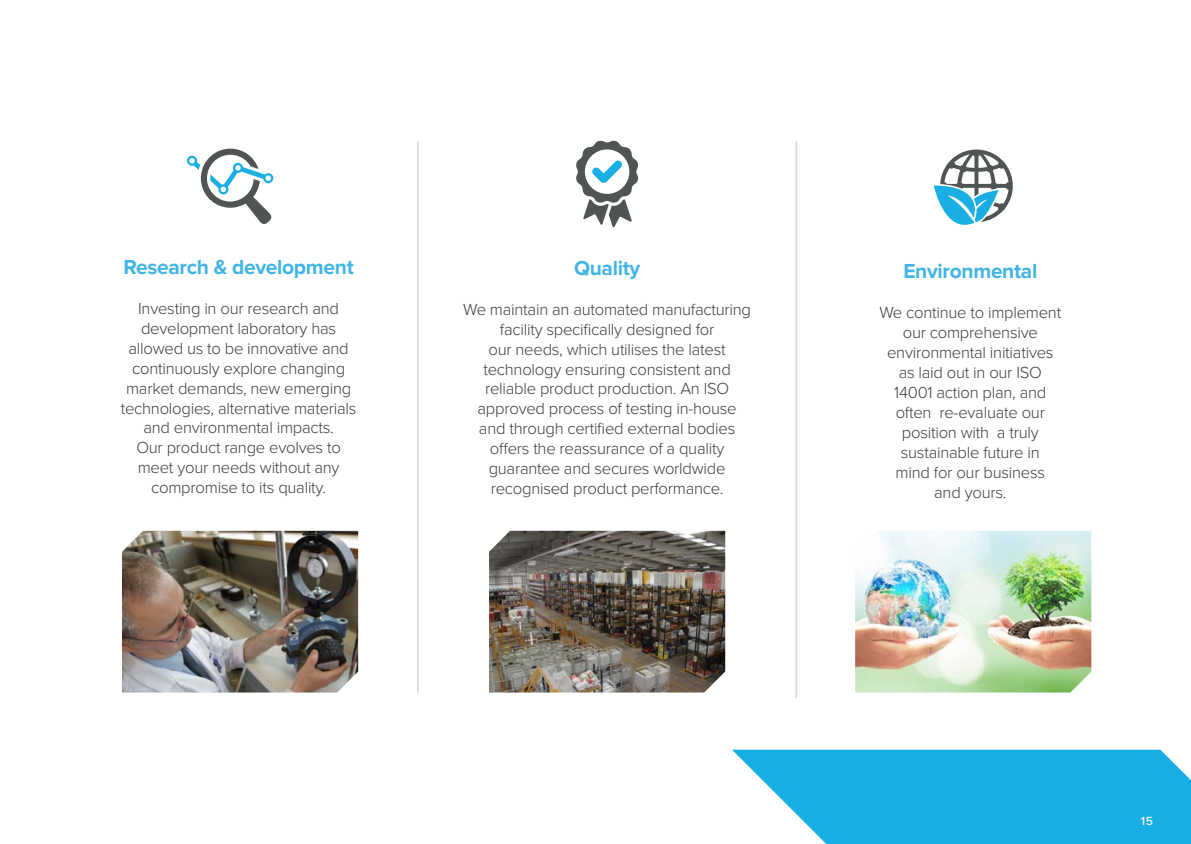
<style>
.page{position:relative;width:1191px;height:844px;background:#fff}
.page>*{position:absolute;margin:0;border:0;box-sizing:border-box;transform-origin:0 0}
.t1{font:700 21px "Proxima Nova";letter-spacing:-.015em;color:#41b4e6}
.t2{font:300 16.62px/19.9px "Proxima Nova";letter-spacing:-.015em;color:#3e3e3f;text-align:center}
.t3{font:500 12.25px "Proxima Nova";color:#fff}
</style>
<div class="page">
<svg style="left:732px;top:749px;width:459px;height:94px;background:#33b7e7"></svg>
<svg style="left:187px;top:149px;width:87px;height:75px"></svg>
<svg style="left:576px;top:140px;width:62px;height:88px"></svg>
<svg style="left:933px;top:149px;width:79px;height:76px"></svg>
<hr style="left:417px;top:141px;width:2px;height:551px;background:#cbcbca">
<hr style="left:795px;top:141px;width:2px;height:556px;background:#cbcbca">
<img style="left:122px;top:530px;width:236px;height:162px">
<img style="left:489px;top:530px;width:236px;height:162px">
<img style="left:855px;top:531px;width:236px;height:161px">
<p class="t1" style="left:123px;top:254px;width:232px">Research &amp; development</p>
<p class="t2" style="left:121px;top:298px;width:237px">Investing in our research and development laboratory has allowed us to be innovative and continuously explore changing market demands, new emerging technologies, alternative materials and environmental impacts.<br>Our product range evolves to meet your needs without any compromise to its quality.</p>
<p class="t1" style="left:574px;top:255px;width:68px">Quality</p>
<p class="t2" style="left:463px;top:299px;width:289px">We maintain an automated manufacturing facility specifically designed for<br>our needs, which utilises the latest technology ensuring consistent and reliable product production. An ISO approved process of testing in-house and through certified external bodies offers the reassurance of a quality guarantee and secures worldwide recognised product performance.</p>
<p class="t1" style="left:903px;top:259px;width:135px">Environmental</p>
<p class="t2" style="left:879px;top:303px;width:183px">We continue to implement our comprehensive environmental initiatives as laid out in our ISO<br>14001 action plan, and often re-evaluate our position with a truly sustainable future in</p>
<p class="t2" style="left:895px;top:462px;width:151px">mind for our business</p>
<p class="t2" style="left:934px;top:482px;width:74px">and yours.</p>
<p class="t3" style="left:1141px;top:813px;width:14px">15</p>
</div>
